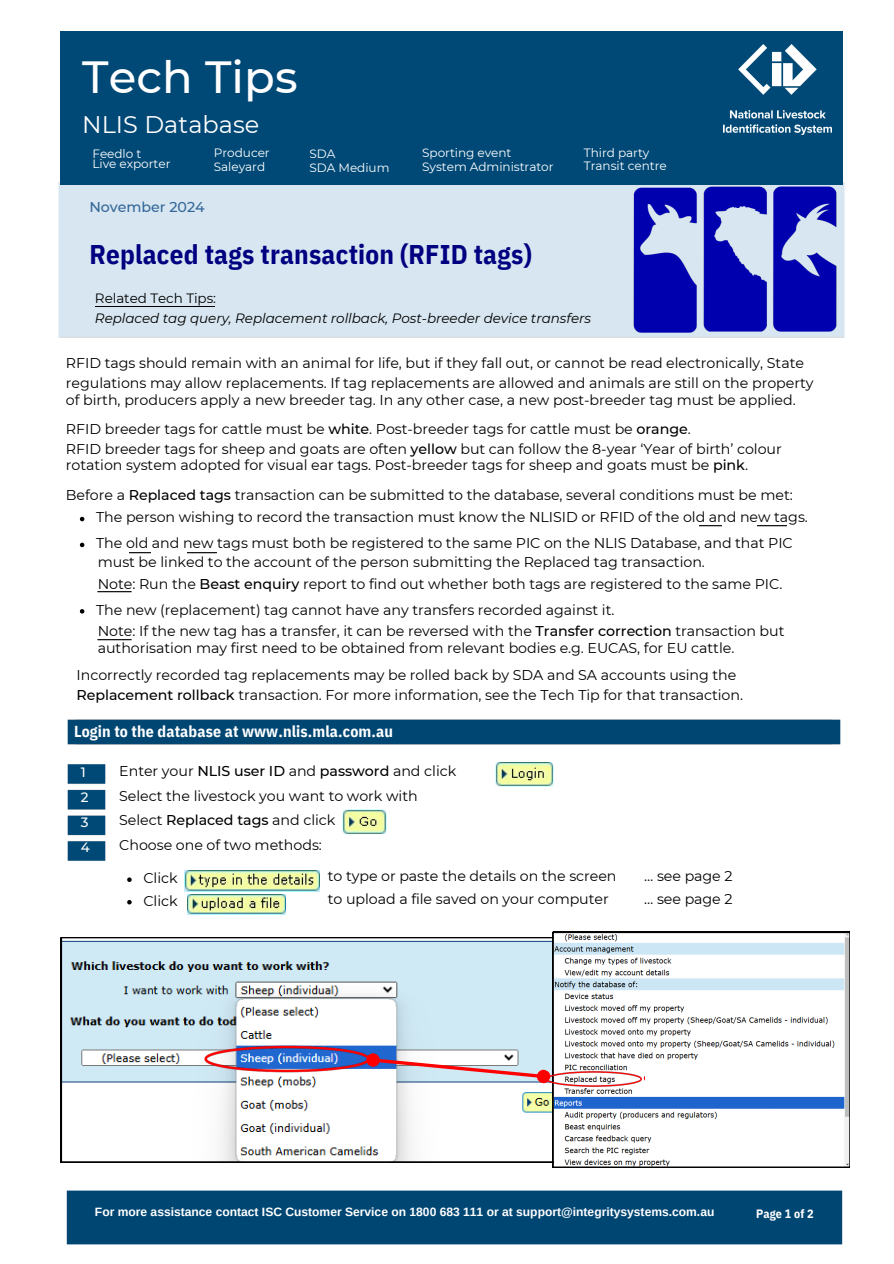
<style>
.page{position:relative;width:894px;height:1264px;background:#fff}
.page>*{position:absolute;margin:0;border:0;box-sizing:border-box;transform-origin:0 0}
.t1{font:500 45px "Montserrat";color:#fff}
.t2{font:700 27px "IBM Plex Sans Cond";letter-spacing:.01em;color:#000080}
.t3{font:24px "Montserrat";color:#fff}
.t4{font:700 15.9px "IBM Plex Sans Cond";letter-spacing:.01em;color:#fff}
.t5{font:14.25px/24.8px "Montserrat";letter-spacing:-.005em;color:#000}
.t6{font:500 14.25px "Montserrat";letter-spacing:-.005em;color:#369}
.t7{font:italic 13.5px/20.2px "Montserrat";letter-spacing:-.005em;color:#000}
.t8{font:500 13.5px/24.8px "Montserrat";color:#fff}
.t9{font:12px/13.5px "Montserrat";letter-spacing:-.005em;color:#fff}
.t10{font:700 12px "Arimo";color:#fff}
.t11{font:700 12px "IBM Plex Sans Cond";letter-spacing:.01em;color:#fff}
.s1{font-style:normal}
.s2{font-weight:500}
</style>
<div class="page">
<div style="left:66px;top:1190px;width:777px;height:55px;background:#004673"></div>
<img style="left:67px;top:764px;width:39px;height:97px">
<img style="left:98px;top:591px;width:34px;height:1px">
<img style="left:98px;top:639px;width:34px;height:1px">
<svg style="left:129px;top:552px;width:21px;height:1px"></svg>
<svg style="left:187px;top:552px;width:29px;height:1px"></svg>
<img style="left:699px;top:525px;width:22px;height:2px">
<div style="left:58px;top:175px;width:787px;height:163px;background:#d7e6f0"></div>
<img style="left:67px;top:719px;width:774px;height:26px">
<img style="left:757px;top:525px;width:29px;height:2px">
<img style="left:495px;top:762px;width:58px;height:24px">
<img style="left:342px;top:809px;width:44px;height:25px">
<div style="left:60px;top:31px;width:782px;height:153px;background:#004976"></div>
<img style="left:723px;top:45px;width:108px;height:90px">
<hr style="left:95px;top:306px;width:120px;height:1px;background:#000">
<img style="left:187px;top:894px;width:98px;height:20px">
<img style="left:184px;top:871px;width:135px;height:20px">
<svg style="left:61px;top:937px;width:491px;height:225px"></svg>
<svg style="left:552px;top:932px;width:297px;height:235px"></svg>
<svg style="left:127px;top:877px;width:5px;height:5px"></svg>
<svg style="left:127px;top:900px;width:5px;height:4px"></svg>
<svg style="left:80px;top:517px;width:4px;height:4px"></svg>
<svg style="left:80px;top:542px;width:4px;height:5px"></svg>
<svg style="left:80px;top:609px;width:4px;height:4px"></svg>
<img style="left:541px;top:1066px;width:103px;height:25px">
<img style="left:196px;top:1037px;width:177px;height:43px">
<svg style="left:366px;top:1052px;width:184px;height:31px"></svg>
<img style="left:626px;top:180px;width:217px;height:158px">
<p class="t1" style="left:82px;top:50px;width:217px">Tech Tips</p>
<p class="t3" style="left:82px;top:109px;width:179px">NLIS Database</p>
<p class="t9" style="left:92px;top:148px;width:80px;line-height:10.2px">Feedlo t<br>Live exporter</p>
<p class="t9" style="left:214px;top:146px;width:57px">Producer<br>Saleyard</p>
<p class="t9" style="left:309px;top:147px;width:81px">SDA<br>SDA Medium</p>
<p class="t9" style="left:422px;top:146px;width:133px">Sporting event<br>System Administrator</p>
<p class="t9" style="left:583px;top:146px;width:84px">Third party<br>Transit centre</p>
<p class="t6" style="left:89px;top:198px;width:117px">November 2024</p>
<p class="t2" style="left:89px;top:236px;width:444px">Replaced tags transaction (RFID tags)</p>
<h5 class="t7" style="left:95px;top:288px;width:497px"><span class="s1">Related Tech Tips:<br></span>Replaced tag query, Replacement rollback, Post-breeder device transfers</h5>
<p class="t5" style="left:66px;top:353px;width:748px;line-height:20.2px">RFID tags should remain with an animal for life, but if they fall out, or cannot be read electronically, State regulations may allow replacements. If tag replacements are allowed and animals are still on the property</p>
<p class="t5" style="left:66px;top:385px;width:731px;line-height:29.2px">of birth, producers apply a new breeder tag. In any other case, a new post-breeder tag must be applied.<br>RFID breeder tags for cattle must be <span class="s2">white</span>. Post-breeder tags for cattle must be <span class="s2">orange</span>.</p>
<p class="t5" style="left:66px;top:440px;width:717px;line-height:16.8px">RFID breeder tags for sheep and goats are often <span class="s2">yellow</span> but can follow the 8-year ‘Year of birth’ colour rotation system adopted for visual ear tags. Post-breeder tags for sheep and goats must be <span class="s2">pink</span>.</p>
<p class="t5" style="left:66px;top:482px;width:728px">Before a <span class="s2">Replaced tags</span> transaction can be submitted to the database, several conditions must be met:</p>
<p class="t5" style="left:96px;top:505px;width:713px">The person wishing to record the transaction must know the NLISID or RFID of the old and new tags.</p>
<p class="t5" style="left:96px;top:531px;width:698px">The old and new tags must both be registered to the same PIC on the NLIS Database, and that PIC</p>
<p class="t5" style="left:98px;top:551px;width:686px;line-height:21.3px">must be linked to the account of the person submitting the Replaced tag transaction.<br>Note: Run the <span class="s2">Beast enquiry</span> report to find out whether both tags are registered to the same PIC.</p>
<p class="t5" style="left:96px;top:597px;width:519px">The new (replacement) tag cannot have any transfers recorded against it.</p>
<p class="t5" style="left:98px;top:622px;width:688px;line-height:16.8px">Note: If the new tag has a transfer, it can be reversed with the <span class="s2">Transfer correction</span> transaction but authorisation may first need to be obtained from relevant bodies e.g. EUCAS, for EU cattle.</p>
<p class="t5" style="left:76px;top:664px;width:667px;line-height:20.2px">Incorrectly recorded tag replacements may be rolled back by SDA and SA accounts using the<br><span class="s2">Replacement rollback</span> transaction. For more information, see the Tech Tip for that transaction.</p>
<p class="t4" style="left:74px;top:720px;width:320px">Login to the database at www.nlis.mla.com.au</p>
<h4 class="t8" style="left:81px;top:760px;width:11px">1<br>2<br>3<br>4</h4>
<h2 class="t5" style="left:119px;top:758px;width:338px">Enter your <span class="s2">NLIS user ID</span> and <span class="s2">password</span> and click Select the livestock you want to work with Select <span class="s2">Replaced tags</span> and click<br>Choose one of two methods:</h2>
<h1 class="t5" style="left:143px;top:865px;width:36px">Click</h1>
<h5 class="t5" style="left:143px;top:888px;width:36px">Click</h5>
<p class="t5" style="left:328px;top:865px;width:290px;line-height:22.5px">to type or paste the details on the screen to upload a file saved on your computer</p>
<h5 class="t5" style="left:644px;top:865px;width:90px;line-height:22.5px">… see page 2 … see page 2</h5>
<h3 class="t10" style="left:95px;top:1205px;width:620px">For more assistance contact ISC Customer Service on 1800 683 111 or at support@integritysystems.com.au</h3>
<p class="t11" style="left:756px;top:1205px;width:59px">Page 1 of 2</p>
</div>
